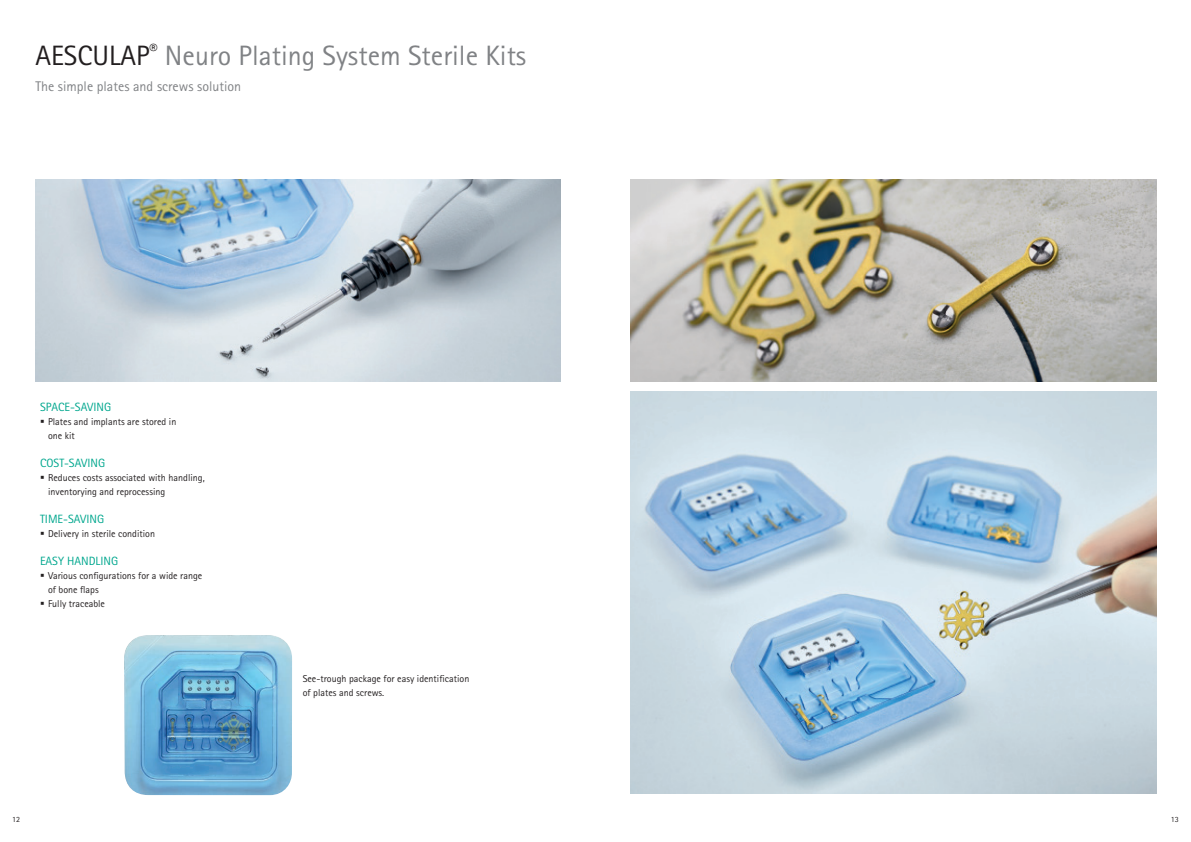
<style>
.page{position:relative;width:1191px;height:842px;background:#fff}
.page>*{position:absolute;margin:0;border:0;box-sizing:border-box;transform-origin:0 0}
._08_Variable_chapter_heading__20_23pt{font:28px "Rotis Sans Serif Pro";color:#808285}
._08_Variable_chapter_heading__20_23pt-2{font:14px "Rotis Sans Serif Pro";color:#808285}
._21_Source_references{font:12px "Rotis Sans Serif Pro";color:#00a78e}
._21_Source_references-2{font:10px/14px "Rotis Sans Serif Pro";color:#231f20}
._17_Pagination{font:8px "Rotis Sans Serif Pro";color:#231f20}
.s1{color:#231f20}
</style>
<div class="page">
<img style="left:631px;top:179px;width:525px;height:202px">
<img style="left:35px;top:179px;width:526px;height:202px">
<img style="left:124px;top:635px;width:168px;height:160px">
<img style="left:631px;top:392px;width:525px;height:402px">
<p class="_08_Variable_chapter_heading__20_23pt" style="left:35px;top:39px;width:492px"><span class="s1">AESCULAP</span><sup>®</sup> Neuro Plating System Sterile Kits</p>
<p class="_08_Variable_chapter_heading__20_23pt-2" style="left:35px;top:78px;width:207px">The simple plates and screws solution</p>
<p class="_21_Source_references" style="left:40px;top:400px;width:73px">SPACE-SAVING</p>
<p class="_21_Source_references-2" style="left:48px;top:414px;width:130px;text-indent:-8px">▪ Plates and implants are stored in one kit</p>
<p class="_21_Source_references" style="left:40px;top:456px;width:67px">COST-SAVING</p>
<p class="_21_Source_references-2" style="left:48px;top:470px;width:158px;text-indent:-8px">▪ Reduces costs associated with handling, inventorying and reprocessing</p>
<p class="_21_Source_references" style="left:40px;top:512px;width:66px">TIME-SAVING</p>
<p class="_21_Source_references-2" style="left:40px;top:526px;width:117px">▪ Delivery in sterile condition</p>
<p class="_21_Source_references" style="left:40px;top:554px;width:80px">EASY HANDLING</p>
<p class="_21_Source_references-2" style="left:48px;top:568px;width:156px;text-indent:-8px">▪ Various configurations for a wide range of bone flaps</p>
<p class="_21_Source_references-2" style="left:40px;top:596px;width:67px">▪ Fully traceable</p>
<p class="_21_Source_references-2" style="left:303px;top:672px;width:168px">See-trough package for easy identification of plates and screws.</p>
<p class="_17_Pagination" style="left:12px;top:814px;width:9px">12</p>
<p class="_17_Pagination" style="left:1171px;top:814px;width:9px">13</p>
</div>
